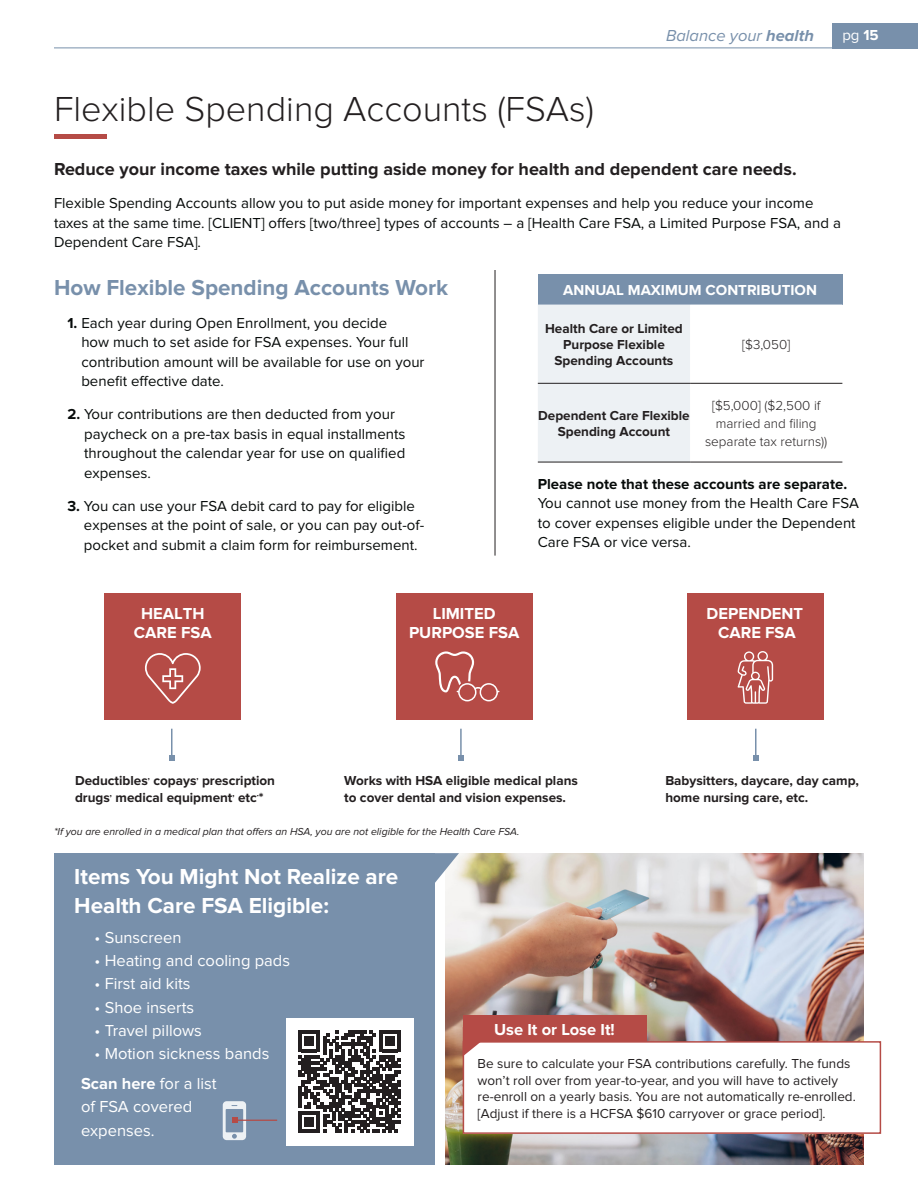
<style>
.page{position:relative;width:918px;height:1188px;background:#fff}
.page>*{position:absolute;margin:0;border:0;box-sizing:border-box;transform-origin:0 0}
.HEADING_1{font:300 36px "Proxima Nova";color:#231f20}
.SUBHEAD{font:700 22.5px/28.5px "Proxima Nova";color:#fff}
.SUBHEAD-2{font:700 22.5px "Proxima Nova";color:#7890ab}
.Intro_Para{font:700 18px "Proxima Nova";color:#231f20}
.t1{font:16.5px "Proxima Nova";color:#fff}
.t2{font:700 16.5px/19.5px "Proxima Nova";color:#fff;text-align:center}
.t3{font:italic 16.5px "Proxima Nova";color:#7890ab}
.BODY{font:15px/19.5px "Proxima Nova";color:#070b0a}
.Column_Head{font:700 15px "Proxima Nova";color:#fff}
.t4{font:15px "Proxima Nova";color:#fff}
.Row_Head{font:700 13.5px/16.5px "Proxima Nova";color:#231f20}
.t5{font:13.5px/16.5px "Proxima Nova";color:#231f20}
.Inside_Cell{font:300 13.5px/18px "Proxima Nova";color:#231f20;text-align:center}
.BODY-2{font:italic 10.5px "Proxima Nova";color:#231f20}
.s1{font-weight:700}
.s2{font-weight:400}
</style>
<div class="page">
<div style="left:832px;top:23px;width:86px;height:25px;background:#7890ab"></div>
<hr style="left:54px;top:48px;width:864px;height:1px;background:#7890ab">
<div style="left:54px;top:134px;width:52px;height:5px;background:#b54b46"></div>
<img style="left:446px;top:853px;width:418px;height:311px">
<div style="left:463px;top:1042px;width:417px;height:91px;background:#fff"></div>
<div style="left:463px;top:1041px;width:418px;height:93px;border:2px solid #b54b46"></div>
<div style="left:54px;top:853px;width:380px;height:311px;background:#7890ab"></div>
<div style="left:286px;top:1018px;width:127px;height:127px;background:#fff"></div>
<svg style="left:298px;top:1030px;width:103px;height:103px"></svg>
<hr style="left:235px;top:1120px;width:42px;height:1px;background:#b54b46">
<svg style="left:223px;top:1101px;width:23px;height:39px"></svg>
<svg style="left:434px;top:853px;width:25px;height:31px"></svg>
<hr style="left:495px;top:270px;width:1px;height:286px;background:#231f20">
<svg style="left:463px;top:1042px;width:18px;height:14px"></svg>
<div style="left:463px;top:1015px;width:183px;height:27px;background:#b54b46"></div>
<div style="left:105px;top:593px;width:136px;height:127px;background:#b54b46"></div>
<svg style="left:145px;top:653px;width:56px;height:51px"></svg>
<div style="left:396px;top:593px;width:136px;height:127px;background:#b54b46"></div>
<svg style="left:435px;top:651px;width:65px;height:50px"></svg>
<div style="left:687px;top:593px;width:137px;height:127px;background:#b54b46"></div>
<svg style="left:737px;top:651px;width:36px;height:53px"></svg>
<hr style="left:755px;top:729px;width:2px;height:29px;background:#7890ab">
<svg style="left:753px;top:755px;width:6px;height:6px"></svg>
<hr style="left:460px;top:729px;width:2px;height:29px;background:#7890ab">
<svg style="left:458px;top:755px;width:6px;height:6px"></svg>
<svg style="left:169px;top:729px;width:6px;height:32px"></svg>
<div style="left:538px;top:274px;width:304px;height:31px;background:#7890ab"></div>
<svg style="left:538px;top:305px;width:304px;height:157px"></svg>
<hr style="left:538px;top:383px;width:152px;height:1px;background:#231f20">
<hr style="left:690px;top:383px;width:152px;height:1px;background:#231f20">
<hr style="left:538px;top:462px;width:152px;height:1px;background:#231f20">
<hr style="left:690px;top:462px;width:152px;height:1px;background:#231f20">
<p class="t3" style="left:666px;top:28px;width:149px">Balance your <span class="s1">health</span></p>
<p class="t4" style="left:842px;top:28px;width:38px">pg <span class="s1">15</span></p>
<p class="HEADING_1" style="left:54px;top:93px;width:541px">Flexible Spending Accounts (FSAs)</p>
<p class="Intro_Para" style="left:54px;top:159px;width:744px">Reduce your income taxes while putting aside money for health and dependent care needs.</p>
<p class="BODY" style="left:54px;top:194px;width:788px">Flexible Spending Accounts allow you to put aside money for important expenses and help you reduce your income taxes at the same time. [CLIENT] offers [two/three] types of accounts – a [Health Care FSA, a Limited Purpose FSA, and a<br>Dependent Care FSA].</p>
<p class="SUBHEAD-2" style="left:54px;top:274px;width:396px">How Flexible Spending Accounts Work</p>
<p class="BODY" style="left:81px;top:313px;width:345px;text-indent:-14px"><span class="s1">1.</span> Each year during Open Enrollment, you decide<br>how much to set aside for FSA expenses. Your full contribution amount will be available for use on your benefit effective date.</p>
<p class="BODY" style="left:84px;top:405px;width:323px;text-indent:-17px"><span class="s1">2.</span> Your contributions are then deducted from your paycheck on a pre-tax basis in equal installments throughout the calendar year for use on qualified expenses.</p>
<p class="BODY" style="left:84px;top:496px;width:342px;text-indent:-16px"><span class="s1">3.</span> You can use your FSA debit card to pay for eligible expenses at the point of sale, or you can pay out-of&shy;pocket and submit a claim form for reimbursement.</p>
<p class="Column_Head" style="left:563px;top:282px;width:255px">ANNUAL MAXIMUM CONTRIBUTION</p>
<p class="Row_Head" style="left:545px;top:321px;width:139px;text-align:center">Health Care or Limited<br>Purpose Flexible<br>Spending Accounts</p>
<p class="Inside_Cell" style="left:742px;top:336px;width:50px">[$3,050]</p>
<p class="Row_Head" style="left:538px;top:408px;width:153px;text-align:center">Dependent Care Flexible<br>Spending Account</p>
<p class="Inside_Cell" style="left:705px;top:397px;width:124px">[$5,000] ($2,500 if married and filing separate tax returns))</p>
<p class="BODY" style="left:538px;top:475px;width:323px"><span class="s1">Please note that these accounts are separate.<br></span>You cannot use money from the Health Care FSA to cover expenses eligible under the Dependent Care FSA or vice versa.</p>
<p class="t2" style="left:134px;top:604px;width:79px">HEALTH<br>CARE FSA</p>
<p class="t2" style="left:409px;top:604px;width:112px">LIMITED<br>PURPOSE FSA</p>
<p class="t2" style="left:707px;top:604px;width:98px">DEPENDENT</p>
<p class="t2" style="left:718px;top:623px;width:79px">CARE FSA</p>
<p class="Row_Head" style="left:75px;top:773px;width:202px">Deductibles, copays, prescription drugs, medical equipment, etc.*</p>
<p class="Row_Head" style="left:665px;top:773px;width:195px">Babysitters, daycare, day camp, home nursing care, etc.</p>
<p class="Row_Head" style="left:344px;top:773px;width:235px">Works with HSA eligible medical plans to cover dental and vision expenses.</p>
<p class="BODY-2" style="left:54px;top:826px;width:467px">*If you are enrolled in a medical plan that offers an HSA, you are not eligible for the Health Care FSA.</p>
<p class="SUBHEAD" style="left:74px;top:863px;width:326px">Items You Might Not Realize are<br>Health Care FSA Eligible:</p>
<p class="t1" style="left:94px;top:930px;width:89px">• Sunscreen</p>
<p class="t1" style="left:94px;top:953px;width:197px">• Heating and cooling pads</p>
<p class="t1" style="left:94px;top:976px;width:98px">• First aid kits</p>
<p class="t1" style="left:94px;top:1000px;width:101px">• Shoe inserts</p>
<p class="t1" style="left:94px;top:1023px;width:109px">• Travel pillows</p>
<p class="t1" style="left:94px;top:1046px;width:176px">• Motion sickness bands</p>
<p class="t2" style="left:81px;top:1074px;width:137px">Scan here <span class="s2">for a list</span></p>
<p class="t1" style="left:81px;top:1099px;width:113px">of FSA covered</p>
<p class="t1" style="left:81px;top:1123px;width:75px">expenses.</p>
<p class="t2" style="left:494px;top:1020px;width:122px">Use It or Lose It!</p>
<p class="t5" style="left:478px;top:1056px;width:380px">Be sure to calculate your FSA contributions carefully. The funds won’t roll over from year-to-year, and you will have to actively re-enroll on a yearly basis. You are not automatically re-enrolled. [Adjust if there is a HCFSA $610 carryover or grace period].</p>
</div>
